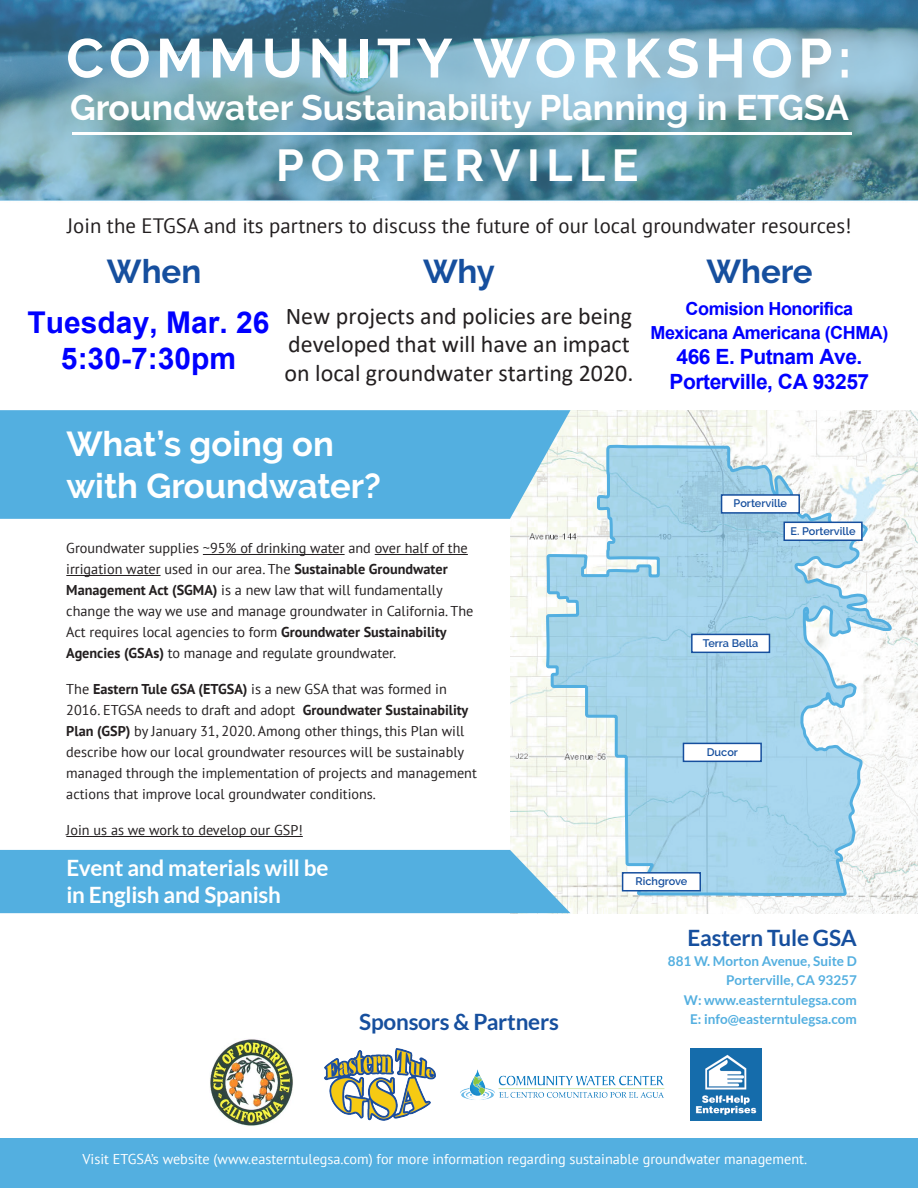
<style>
.page{position:relative;width:918px;height:1188px;background:#fff}
.page>*{position:absolute;margin:0;border:0;box-sizing:border-box;transform-origin:0 0}
.t1{font:700 54.9px "Raleway";letter-spacing:.1em;color:#fff}
.t2{font:700 44.55px "Raleway";letter-spacing:.15em;color:#fff}
.t3{font:700 35.4px "Raleway";color:#fff}
.t4{font:700 34.5px/41.4px "Raleway";color:#fff}
.t5{font:700 33px "Raleway";color:#164f9e}
.t6{font:700 30px/36px "Arial";color:#00f;text-align:center}
.t7{font:24px/28.8px "Calibri";color:#231f20}
.t8{font:700 22.5px/27px "Lato";letter-spacing:-.01em;color:#fff}
.t9{font:700 22.5px "Lato";letter-spacing:-.01em;color:#164f9e}
.t10{font:700 21px/25.2px "Arial";letter-spacing:-.02em;color:#00f;text-align:center}
.t11{font:20.85px "PT Sans";color:#231f20}
.t12{font:700 18px/24px "Arial";letter-spacing:-.025em;color:#00f;text-align:center}
.t13{font:14.25px/21px "PT Sans";color:#231f20}
.t14{font:14.25px "PT Sans";color:#fff}
.t15{font:700 13.5px/19.5px "Lato";color:#53afe0;text-align:right}
.t16{font:600 10.95px "Raleway";color:#164f9e}
.s1{font-weight:700}
</style>
<div class="page">
<img style="left:510px;top:410px;width:408px;height:503px">
<svg style="left:545px;top:410px;width:349px;height:503px"></svg>
<svg style="left:548px;top:446px;width:342px;height:448px;fill:#a7d6ed"></svg>
<div style="left:721px;top:494px;width:79px;height:20px;background:#fff;border:2px solid #164f9e"></div>
<div style="left:691px;top:634px;width:79px;height:19px;background:#fff;border:2px solid #164f9e"></div>
<div style="left:683px;top:743px;width:79px;height:19px;background:#fff;border:2px solid #164f9e"></div>
<div style="left:622px;top:872px;width:79px;height:19px;background:#fff;border:2px solid #164f9e"></div>
<div style="left:783px;top:522px;width:80px;height:19px;background:#fff;border:2px solid #164f9e"></div>
<div style="left:0;top:410px;width:570px;height:109px;background:#53afe0"></div>
<div style="left:0;top:850px;width:570px;height:63px;background:#53afe0"></div>
<svg style="left:0;top:0;width:918px;height:200px;background:#669aae"></svg>
<div style="left:0;top:1138px;width:918px;height:50px;background:#53afe0"></div>
<img style="left:325px;top:1049px;width:111px;height:71px">
<img style="left:690px;top:1049px;width:71px;height:71px">
<img style="left:460px;top:1069px;width:205px;height:31px">
<hr style="left:72px;top:133px;width:779px;height:2px;background:#fff">
<hr style="left:203px;top:554px;width:142px;height:1px;background:#231f20">
<hr style="left:375px;top:554px;width:93px;height:1px;background:#231f20">
<hr style="left:66px;top:575px;width:95px;height:1px;background:#231f20">
<hr style="left:66px;top:836px;width:237px;height:1px;background:#231f20">
<img style="left:210px;top:1039px;width:83px;height:87px">
<h1 class="t1" style="left:66px;top:27px;width:787px">COMMUNITY WORKSHOP:</h1>
<h3 class="t3" style="left:70px;top:87px;width:780px">Groundwater Sustainability Planning in ETGSA</h3>
<h2 class="t2" style="left:276px;top:140px;width:364px">PORTERVILLE</h2>
<h3 class="t11" style="left:67px;top:213px;width:786px">Join the ETGSA and its partners to discuss the future of our local groundwater resources!</h3>
<h3 class="t5" style="left:423px;top:253px;width:73px">Why</h3>
<h3 class="t7" style="left:285px;top:301px;width:350px">New projects and policies are being developed that will have an impact on local groundwater starting 2020.</h3>
<h3 class="t5" style="left:107px;top:253px;width:96px">When</h3>
<h3 class="t5" style="left:707px;top:253px;width:108px">Where</h3>
<h3 class="t6" style="left:28px;top:305px;width:243px">Tuesday, Mar. 26<br>5:30-7:30pm</h3>
<p class="t12" style="left:650px;top:297px;width:239px">Comision Honorifica<br>Mexicana Americana (CHMA)</p>
<h3 class="t10" style="left:670px;top:345px;width:201px">466 E. Putnam Ave.<br>Porterville, CA 93257</h3>
<h3 class="t4" style="left:66px;top:424px;width:316px">What’s going on with Groundwater?</h3>
<p class="t13" style="left:66px;top:538px;width:409px">Groundwater supplies ~95% of drinking water and over half of the irrigation water used in our area. The <span class="s1">Sustainable Groundwater Management Act (SGMA)</span> is a new law that will fundamentally change the way we use and manage groundwater in California. The Act requires local agencies to form <span class="s1">Groundwater Sustainability Agencies (GSAs)</span> to manage and regulate groundwater.</p>
<p class="t13" style="left:66px;top:679px;width:412px">The <span class="s1">Eastern Tule GSA (ETGSA)</span> is a new GSA that was formed in 2016. ETGSA needs to draft and adopt <span class="s1">Groundwater Sustainability Plan (GSP)</span> by January 31, 2020. Among other things, this Plan will describe how our local groundwater resources will be sustainably managed through the implementation of projects and management actions that improve local groundwater conditions.</p>
<p class="t13" style="left:66px;top:820px;width:238px">Join us as we work to develop our GSP!</p>
<h3 class="t8" style="left:66px;top:854px;width:264px">Event and materials will be in English and Spanish</h3>
<h3 class="t9" style="left:359px;top:1009px;width:201px">Sponsors &amp; Partners</h3>
<p class="t16" style="left:734px;top:497px;width:55px">Porterville</p>
<p class="t16" style="left:790px;top:525px;width:67px">E. Porterville</p>
<p class="t16" style="left:703px;top:637px;width:57px">Terra Bella</p>
<p class="t16" style="left:707px;top:746px;width:33px">Ducor</p>
<p class="t16" style="left:636px;top:875px;width:53px">Richgrove</p>
<h3 class="t9" style="left:688px;top:925px;width:171px">Eastern Tule GSA</h3>
<p class="t15" style="left:668px;top:951px;width:190px">881 W. Morton Avenue, Suite D<br>Porterville, CA 93257<br>W: www.easterntulegsa.com<br>E: info@easterntulegsa.com</p>
<p class="t14" style="left:83px;top:1150px;width:726px">Visit ETGSA’s website (www.easterntulegsa.com) for more information regarding sustainable groundwater management.</p>
</div>
